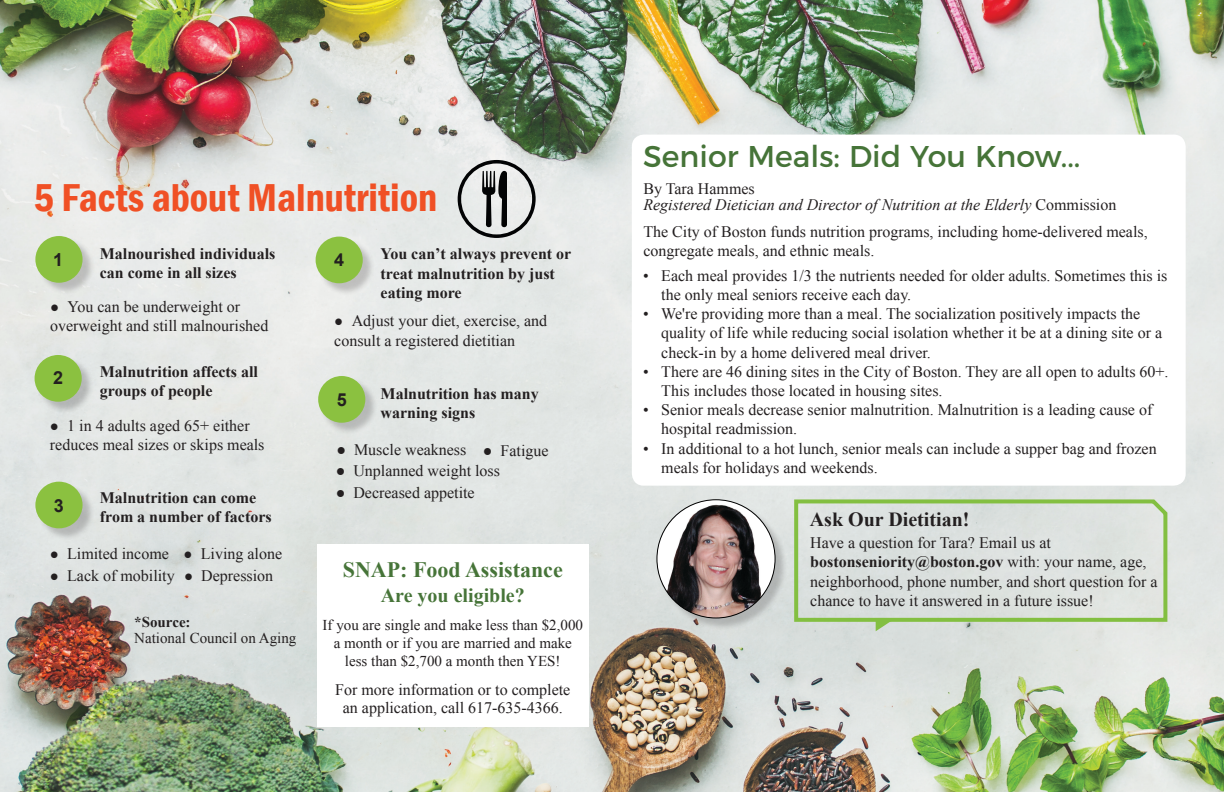
<style>
.page{position:relative;width:1224px;height:792px;background:#fff}
.page>*{position:absolute;margin:0;border:0;box-sizing:border-box;transform-origin:0 0}
.t1{font:600 condensed 40px "Franklin Gothic";color:#f05025}
.t2{font:30px "Montserrat";color:#467438}
.t3{font:700 22px "Times New Roman";color:#467438}
.t4{font:700 20px "Times New Roman";color:#231f20}
.t5{font:700 20px "Times New Roman";color:#467438}
.t6{font:700 18px "Arial";color:#231f20}
.t7{font:16px/19.2px "Times New Roman";color:#231f20}
.t8{font:700 16px/19.2px "Times New Roman";color:#231f20}
.t9{font:italic 16px "Times New Roman";color:#231f20}
.t10{font:15px "Times New Roman";color:#231f20}
.t11{font:700 15px "Times New Roman";color:#231f20}
.s1{font-size:15px}
.s2{font-style:normal}
.s3{font-weight:700}
</style>
<div class="page">
<img style="left:0;top:0;width:1224px;height:792px">
<svg style="left:458px;top:160px;width:78px;height:78px;background:#aeb0b0"></svg>
<div style="left:658px;top:501px;width:130px;height:129px;background:#231f20;opacity:.23"></div>
<img style="left:657px;top:500px;width:118px;height:118px;border-radius:59px">
<svg style="left:792px;top:497px;width:377px;height:127px;background:#d5ded2"></svg>
<svg style="left:876px;top:619px;width:18px;height:12px"></svg>
<div style="left:36px;top:356px;width:58px;height:58px;background:#231f20;opacity:.23"></div>
<div style="left:35px;top:355px;width:47px;height:47px;background:#8bc140;border-radius:50%"></div>
<div style="left:317px;top:238px;width:58px;height:58px;background:#231f20;opacity:.23"></div>
<div style="left:316px;top:237px;width:47px;height:46px;background:#8bc140;border-radius:50%"></div>
<div style="left:320px;top:378px;width:58px;height:57px;background:#231f20;opacity:.23"></div>
<div style="left:318px;top:376px;width:47px;height:47px;background:#8bc140;border-radius:50%"></div>
<div style="left:37px;top:483px;width:58px;height:58px;background:#231f20;opacity:.23"></div>
<div style="left:35px;top:482px;width:48px;height:46px;background:#8bc140;border-radius:50%"></div>
<div style="left:317px;top:544px;width:272px;height:183px;background:#fff"></div>
<div style="left:37px;top:238px;width:58px;height:57px;background:#231f20;opacity:.23"></div>
<div style="left:35px;top:236px;width:48px;height:47px;background:#8bc140;border-radius:50%"></div>
<div style="left:632px;top:135px;width:554px;height:351px;background:#fff;border-radius:12px"></div>
<p class="t1" style="left:34px;top:170px;width:405px">5 Facts about Malnutrition</p>
<p class="t6" style="left:53px;top:248px;width:12px">1</p>
<p class="t8" style="left:100px;top:243px;width:177px">Malnourished individuals can come in all sizes</p>
<p class="t7" style="left:50px;top:297px;width:220px"><span class="s1">●</span> You can be underweight or overweight and still malnourished</p>
<p class="t8" style="left:100px;top:361px;width:160px">Malnutrition affects all groups of people</p>
<p class="t7" style="left:50px;top:415px;width:216px"><span class="s1">●</span> 1 in 4 adults aged 65+ either reduces meal sizes or skips meals</p>
<p class="t8" style="left:100px;top:488px;width:158px">Malnutrition can come</p>
<p class="t8" style="left:100px;top:507px;width:173px">from a number of factors</p>
<p class="t7" style="left:50px;top:544px;width:121px"><span class="s1">●</span> Limited income</p>
<p class="t7" style="left:184px;top:544px;width:100px"><span class="s1">●</span> Living alone</p>
<p class="t7" style="left:50px;top:566px;width:126px"><span class="s1">●</span> Lack of mobility</p>
<p class="t7" style="left:184px;top:566px;width:91px"><span class="s1">●</span> Depression</p>
<p class="t6" style="left:53px;top:366px;width:12px">2</p>
<p class="t6" style="left:54px;top:493px;width:12px">3</p>
<p class="t11" style="left:134px;top:611px;width:58px">*Source:</p>
<p class="t10" style="left:134px;top:627px;width:164px">National Council on Aging</p>
<p class="t8" style="left:381px;top:244px;width:192px">You can’t always prevent or treat malnutrition by just eating more</p>
<p class="t7" style="left:334px;top:311px;width:214px"><span class="s1">●</span> Adjust your diet, exercise, and consult a registered dietitian</p>
<p class="t8" style="left:381px;top:383px;width:160px">Malnutrition has many warning signs</p>
<p class="t7" style="left:336px;top:440px;width:132px">● Muscle weakness</p>
<p class="t7" style="left:483px;top:441px;width:67px">● Fatigue</p>
<p class="t7" style="left:336px;top:461px;width:166px">● Unplanned weight loss</p>
<p class="t7" style="left:336px;top:483px;width:140px">● Decreased appetite</p>
<p class="t6" style="left:334px;top:247px;width:12px">4</p>
<p class="t6" style="left:337px;top:388px;width:12px">5</p>
<p class="t3" style="left:343px;top:555px;width:222px">SNAP: Food Assistance</p>
<p class="t5" style="left:381px;top:582px;width:146px">Are you eligible?</p>
<p class="t10" style="left:323px;top:615px;width:262px">If you are single and make less than $2,000</p>
<p class="t10" style="left:334px;top:633px;width:240px">a month or if you are married and make</p>
<p class="t10" style="left:345px;top:651px;width:217px">less than $2,700 a month then YES!</p>
<p class="t7" style="left:335px;top:680px;width:237px">For more information or to complete</p>
<p class="t7" style="left:343px;top:698px;width:221px">an application, call 617-635-4366.</p>
<p class="t2" style="left:643px;top:132px;width:439px">Senior Meals: Did You Know...</p>
<p class="t7" style="left:643px;top:179px;width:113px">By Tara Hammes</p>
<p class="t9" style="left:643px;top:194px;width:474px">Registered Dietician and Director of Nutrition at the Elderly <span class="s2">Commission</span></p>
<p class="t7" style="left:643px;top:221px;width:506px">The City of Boston funds nutrition programs, including home-delivered meals, congregate meals, and ethnic meals.</p>
<p class="t7" style="left:661px;top:266px;width:508px;text-indent:-18px">• Each meal provides 1/3 the nutrients needed for older adults. Sometimes this is the only meal seniors receive each day.</p>
<p class="t7" style="left:661px;top:304px;width:502px;text-indent:-18px">• We're providing more than a meal. The socialization positively impacts the quality of life while reducing social isolation whether it be at a dining site or a check-in by a home delivered meal driver.</p>
<p class="t7" style="left:661px;top:362px;width:509px;text-indent:-18px">• There are 46 dining sites in the City of Boston. They are all open to adults 60+.<br>This includes those located in housing sites.</p>
<p class="t7" style="left:661px;top:400px;width:493px;text-indent:-18px">• Senior meals decrease senior malnutrition. Malnutrition is a leading cause of hospital readmission.</p>
<p class="t7" style="left:661px;top:438px;width:497px;text-indent:-18px">• In additional to a hot lunch, senior meals can include a supper bag and frozen meals for holidays and weekends.</p>
<p class="t4" style="left:810px;top:505px;width:161px">Ask Our Dietitian!</p>
<p class="t7" style="left:810px;top:533px;width:242px">Have a question for Tara? Email us at</p>
<p class="t7" style="left:810px;top:552px;width:349px"><span class="s3">bostonseniority@boston.gov</span> with: your name, age, neighborhood, phone number, and short question for a chance to have it answered in a future issue!</p>
</div>
